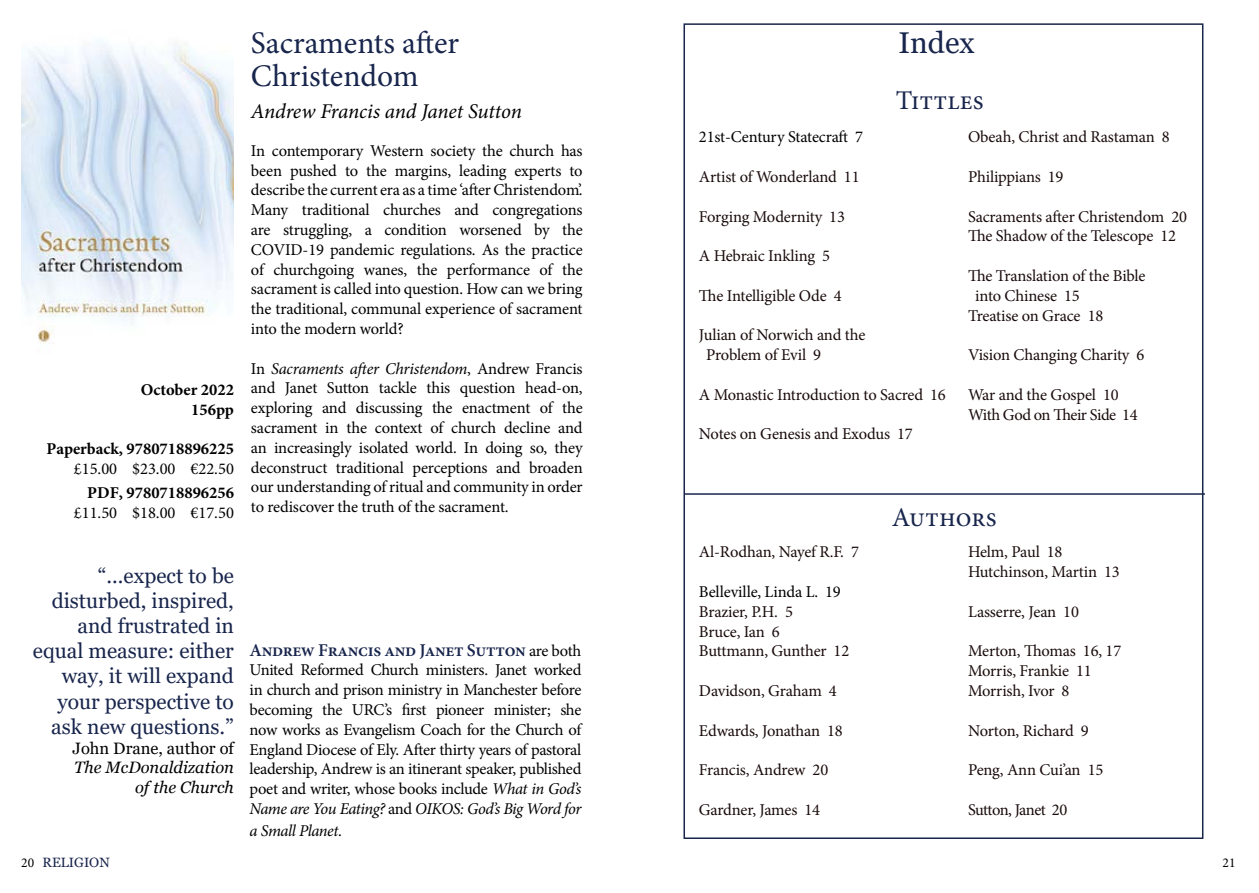
<style>
.page{position:relative;width:1259px;height:893px;background:#fff}
.page>*{position:absolute;margin:0;border:0;box-sizing:border-box;transform-origin:0 0}
.t1{font:31.5px/33px "Minion Pro";color:#18254c}
.t2{font:30px "Georgia";color:#18254c}
.t3{font:27px "Minion Pro";color:#18254c}
.t4{font:21px/25.2px "Georgia";color:#18254c;text-align:right}
.t5{font:italic 21px "Minion Pro";letter-spacing:-.01em;color:#000}
.t6{font:600 18px "Minion Pro";letter-spacing:-.02em;color:#18254c}
.t7{font:16.5px/19.8px "Minion Pro";letter-spacing:-.01em;color:#000;text-align:justify}
.t8{font:16.5px/19.8px "Minion Pro";letter-spacing:-.015em;color:#1a0b0b}
.t9{font:700 16.5px/19.8px "Minion Pro";color:#000;text-align:right}
.t10{font:italic 16.5px/19.8px "Georgia";color:#000;text-align:right}
.t11{font:16.5px "Minion Pro";letter-spacing:-.005em;color:#020101}
.t12{font:16.5px "Georgia";color:#000}
.t13{font:italic 16.5px "Minion Pro";letter-spacing:-.025em;color:#000}
.t14{font:13.5px "Georgia";color:#18254c}
.t15{font:13.5px "Minion Pro";color:#000}
.s1{font-style:italic}
.s2{font-weight:400;font-size:16.5px;color:#000}
.s3{font-style:normal}
.s4{font-family:"Minion Pro";color:#000}
</style>
<div class="page">
<img style="left:21px;top:42px;width:213px;height:301px">
<hr style="left:685px;top:493px;width:520px;height:2px;background:#18254c">
<p class="t9" style="left:141px;top:379px;width:95px">October 2022<br>156pp</p>
<p class="t9" style="left:46px;top:439px;width:189px">Paperback, 9780718896225</p>
<p class="t7" style="left:74px;top:459px;width:162px">£15.00 $23.00 €22.50</p>
<p class="t9" style="left:87px;top:483px;width:148px">PDF, 9780718896256</p>
<p class="t7" style="left:74px;top:503px;width:162px">£11.50 $18.00 €17.50</p>
<h1 class="t1" style="left:251px;top:27px;width:210px">Sacraments after<br>Christendom</h1>
<p class="t5" style="left:251px;top:97px;width:272px">Andrew Francis and Janet Sutton</p>
<p class="t7" style="left:251px;top:141px;width:333px">In contemporary Western society the church has been pushed to the margins, leading experts to describe the current era as a time ‘after Christendom’.<br>Many traditional churches and congregations are struggling, a condition worsened by the COVID-19 pandemic regulations. As the practice of churchgoing wanes, the performance of the sacrament is called into question. How can we bring the traditional, communal experience of sacrament into the modern world?</p>
<p class="t7" style="left:251px;top:358px;width:333px">In <span class="s1">Sacraments after Christendom</span>, Andrew Francis and Janet Sutton tackle this question head-on, exploring and discussing the enactment of the sacrament in the context of church decline and an increasingly isolated world. In doing so, they deconstruct traditional perceptions and broaden our understanding of ritual and community in order to rediscover the truth of the sacrament.</p>
<p class="t4" style="left:33px;top:563px;width:202px">“...expect to be disturbed, inspired, and frustrated in equal measure: either way, it will expand your perspective to ask new questions.”</p>
<p class="t12" style="left:73px;top:738px;width:163px">John Drane, author of</p>
<p class="t10" style="left:74px;top:758px;width:161px">The McDonaldization of the Church</p>
<p class="t6" style="left:250px;top:637px;width:333px">Andrew Francis and Janet Sutton <span class="s2">are both</span></p>
<p class="t7" style="left:250px;top:660px;width:333px">United Reformed Church ministers. Janet worked in church and prison ministry in Manchester before becoming the URC’s first pioneer minister; she now works as Evangelism Coach for the Church of England Diocese of Ely. After thirty years of pastoral leadership, Andrew is an itinerant speaker, published poet and writer, whose books include <span class="s1">What in God’s Name are You Eating?</span> and <span class="s1">OIKOS: God’s Big Word for</span></p>
<p class="t13" style="left:250px;top:819px;width:94px">a Small Planet<span class="s3">.</span></p>
<h2 class="t2" style="left:898px;top:25px;width:78px">Index</h2>
<h3 class="t3" style="left:896px;top:82px;width:89px">Tittles</h3>
<p class="t7" style="left:699px;top:127px;width:166px">21st-Century Statecraft 7</p>
<p class="t8" style="left:699px;top:167px;width:162px">Artist of Wonderland 11</p>
<p class="t8" style="left:699px;top:206px;width:147px">Forging Modernity 13</p>
<p class="t8" style="left:699px;top:246px;width:133px">A Hebraic Inkling 5</p>
<p class="t8" style="left:699px;top:286px;width:144px">The Intelligible Ode 4</p>
<p class="t8" style="left:706px;top:325px;width:161px;text-indent:-7px">Julian of Norwich and the<br>Problem of Evil 9</p>
<p class="t8" style="left:699px;top:385px;width:248px">A Monastic Introduction to Sacred 16</p>
<p class="t8" style="left:699px;top:424px;width:215px">Notes on Genesis and Exodus 17</p>
<p class="t8" style="left:968px;top:127px;width:203px">Obeah, Christ and Rastaman 8</p>
<p class="t8" style="left:968px;top:167px;width:97px">Philippians 19</p>
<p class="t8" style="left:968px;top:206px;width:220px">Sacraments after Christendom 20<br>The Shadow of the Telescope 12</p>
<p class="t8" style="left:968px;top:266px;width:179px">The Translation of the Bible</p>
<p class="t8" style="left:975px;top:286px;width:106px">into Chinese 15</p>
<p class="t8" style="left:968px;top:305px;width:137px">Treatise on Grace 18</p>
<p class="t8" style="left:968px;top:345px;width:178px">Vision Changing Charity 6</p>
<p class="t8" style="left:968px;top:385px;width:171px">War and the Gospel 10<br>With God on Their Side 14</p>
<p class="t8" style="left:699px;top:542px;width:161px">Al-Rodhan, Nayef R.F. 7</p>
<p class="t11" style="left:699px;top:581px;width:143px">Belleville, Linda L. 19</p>
<p class="t8" style="left:699px;top:602px;width:152px">Brazier, P.H. 5<br>Bruce, Ian 6<br>Buttmann, Gunther 12</p>
<p class="t8" style="left:699px;top:681px;width:139px">Davidson, Graham 4</p>
<p class="t8" style="left:699px;top:721px;width:145px">Edwards, Jonathan 18</p>
<p class="t8" style="left:699px;top:760px;width:131px">Francis, Andrew 20</p>
<p class="t8" style="left:699px;top:800px;width:123px">Gardner, James 14</p>
<h3 class="t3" style="left:891px;top:499px;width:107px">Authors</h3>
<p class="t8" style="left:968px;top:542px;width:153px">Helm, Paul 18<br>Hutchinson, Martin 13</p>
<p class="t8" style="left:968px;top:602px;width:112px">Lasserre, Jean 10</p>
<p class="t8" style="left:968px;top:641px;width:155px">Merton, Thomas 16, 17<br>Morris, Frankie 11<br>Morrish, Ivor 8</p>
<p class="t8" style="left:968px;top:721px;width:122px">Norton, Richard 9</p>
<p class="t8" style="left:968px;top:760px;width:137px">Peng, Ann Cui’an 15</p>
<p class="t8" style="left:968px;top:800px;width:101px">Sutton, Janet 20</p>
<p class="t14" style="left:21px;top:854px;width:90px"><span class="s4">20</span> RELIGION</p>
<p class="t15" style="left:1222px;top:853px;width:14px">21</p>
</div>
